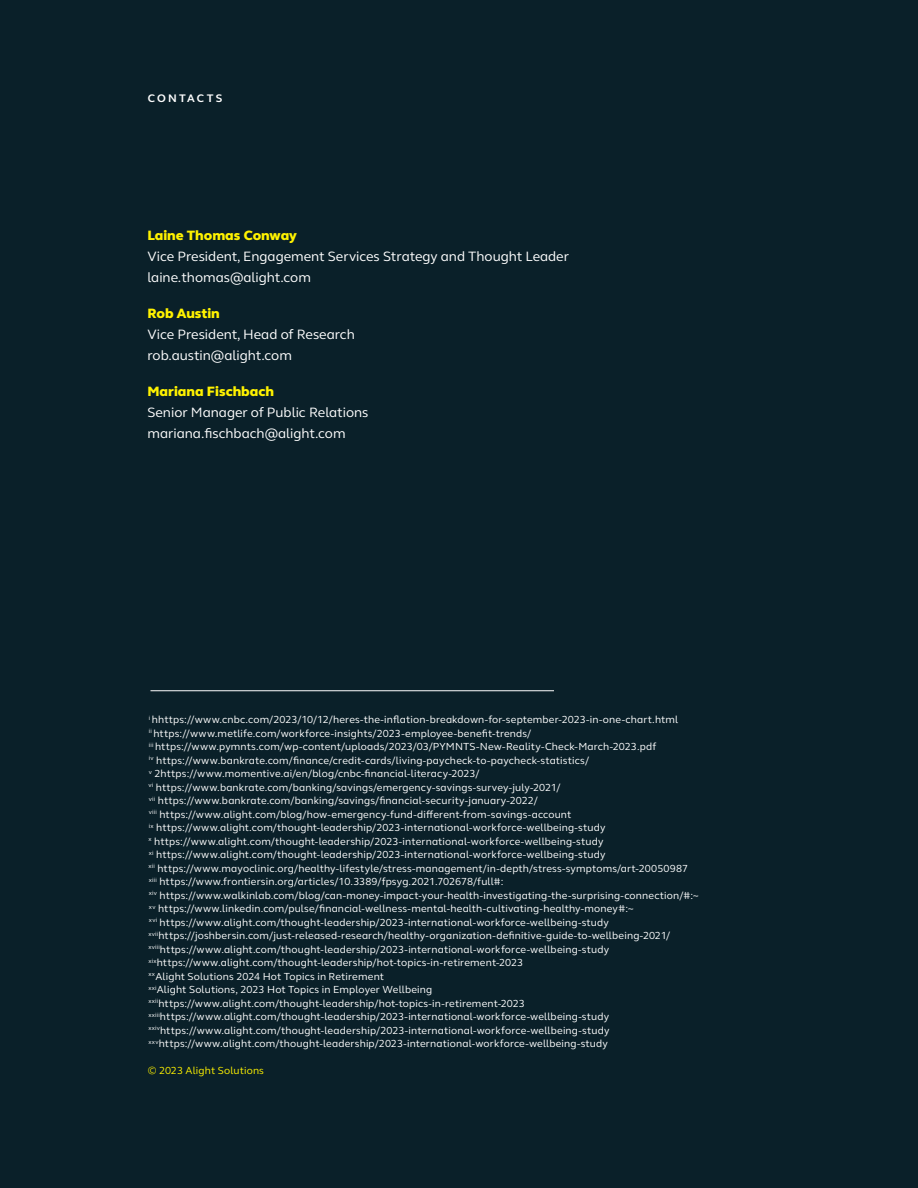
<style>
.page{position:relative;width:918px;height:1188px;background:#0a2029}
.page>*{position:absolute;margin:0;border:0;box-sizing:border-box;transform-origin:0 0}
.t1{font:13.8px/21px "FS Thrive Elliot";color:#fff}
.t2{font:800 13.8px "FS Thrive Elliot";color:#fff200}
.t3{font:700 11.25px "FS Thrive Elliot";letter-spacing:.2em;color:#fff}
.t4{font:10.5px/13.5px "FS Thrive Elliot";letter-spacing:.015em;color:#fff}
.t5{font:10.5px "FS Thrive Elliot";letter-spacing:.015em;color:#fff200}
</style>
<div class="page">
<hr style="left:150px;top:690px;width:404px;height:1px;background:#fff">
<p class="t3" style="left:148px;top:91px;width:76px">CONTACTS</p>
<h1 class="t2" style="left:147px;top:227px;width:151px">Laine Thomas Conway</h1>
<h1 class="t1" style="left:147px;top:246px;width:423px">Vice President, Engagement Services Strategy and Thought Leader laine.thomas@alight.com</h1>
<h1 class="t2" style="left:147px;top:305px;width:74px">Rob Austin</h1>
<h1 class="t1" style="left:147px;top:324px;width:209px">Vice President, Head of Research rob.austin@alight.com</h1>
<h1 class="t2" style="left:147px;top:383px;width:128px">Mariana Fischbach</h1>
<h1 class="t1" style="left:147px;top:402px;width:223px">Senior Manager of Public Relations mariana.fischbach@alight.com</h1>
<p class="t4" style="left:149px;top:713px;width:552px"><sup>i</sup> hhttps://www.cnbc.com/2023/10/12/heres-the-inflation-breakdown-for-september-2023-in-one-chart.html<br><sup>ii</sup> https://www.metlife.com/workforce-insights/2023-employee-benefit-trends/<br><sup>iii</sup> https://www.pymnts.com/wp-content/uploads/2023/03/PYMNTS-New-Reality-Check-March-2023.pdf<br><sup>iv</sup> https://www.bankrate.com/finance/credit-cards/living-paycheck-to-paycheck-statistics/<br><sup>v</sup> 2https://www.momentive.ai/en/blog/cnbc-financial-literacy-2023/<br><sup>vi</sup> https://www.bankrate.com/banking/savings/emergency-savings-survey-july-2021/<br><sup>vii</sup> https://www.bankrate.com/banking/savings/financial-security-january-2022/<br><sup>viii</sup> https://www.alight.com/blog/how-emergency-fund-different-from-savings-account<br><sup>ix</sup> https://www.alight.com/thought-leadership/2023-international-workforce-wellbeing-study<br><sup>x</sup> https://www.alight.com/thought-leadership/2023-international-workforce-wellbeing-study<br><sup>xi</sup> https://www.alight.com/thought-leadership/2023-international-workforce-wellbeing-study<br><sup>xii</sup> https://www.mayoclinic.org/healthy-lifestyle/stress-management/in-depth/stress-symptoms/art-20050987<br><sup>xiii</sup> https://www.frontiersin.org/articles/10.3389/fpsyg.2021.702678/full#:<br><sup>xiv</sup> https://www.walkinlab.com/blog/can-money-impact-your-health-investigating-the-surprising-connection/#:~ <sup>xv</sup> https://www.linkedin.com/pulse/financial-wellness-mental-health-cultivating-healthy-money#:~<br><sup>xvi</sup> https://www.alight.com/thought-leadership/2023-international-workforce-wellbeing-study <sup>xvii</sup>https://joshbersin.com/just-released-research/healthy-organization-definitive-guide-to-wellbeing-2021/ <sup>xviii</sup>https://www.alight.com/thought-leadership/2023-international-workforce-wellbeing-study <sup>xix</sup>https://www.alight.com/thought-leadership/hot-topics-in-retirement-2023<br><sup>xx</sup>Alight Solutions 2024 Hot Topics in Retirement<br><sup>xxi</sup>Alight Solutions, 2023 Hot Topics in Employer Wellbeing <sup>xxii</sup>https://www.alight.com/thought-leadership/hot-topics-in-retirement-2023 <sup>xxiii</sup>https://www.alight.com/thought-leadership/2023-international-workforce-wellbeing-study <sup>xxiv</sup>https://www.alight.com/thought-leadership/2023-international-workforce-wellbeing-study <sup>xxv</sup>https://www.alight.com/thought-leadership/2023-international-workforce-wellbeing-study</p>
<p class="t5" style="left:148px;top:1064px;width:118px">© 2023 Alight Solutions</p>
</div>
